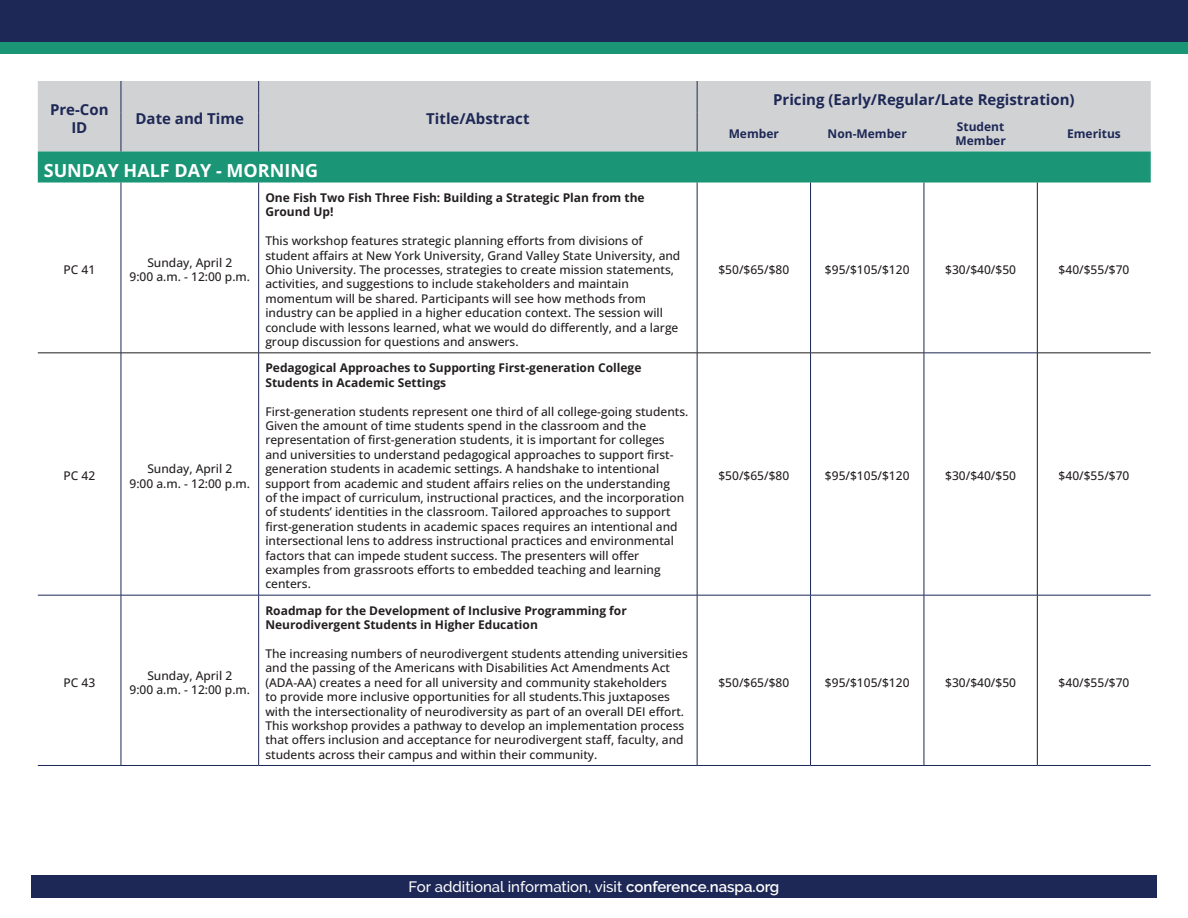
<style>
.page{position:relative;width:1188px;height:918px;background:#fff}
.page>*{position:absolute;margin:0;border:0;box-sizing:border-box;transform-origin:0 0}
.t1{font:700 18px "Open Sans";color:#fff}
.t2{font:700 15px "Open Sans";color:#1e2856}
.t3{font:500 15px "Raleway";color:#fff}
.t4{font:500 12px/14.4px "Open Sans";color:#231f20}
.t5{font:700 12px/14.4px "Open Sans";color:#231f20}
.t6{font:700 12px "Open Sans";color:#1e2856}
.s1{font-weight:600}
</style>
<div class="page">
<div style="left:31px;top:876px;width:1126px;height:22px;background:#1e2856"></div>
<div style="left:0;top:0;width:1188px;height:42px;background:#1e2856"></div>
<div style="left:0;top:42px;width:1188px;height:12px;background:#1a9575"></div>
<div style="left:38px;top:81px;width:1113px;height:70px;background:#d1d2d4"></div>
<div style="left:38px;top:151px;width:1113px;height:32px;background:#1a9575"></div>
<hr style="left:121px;top:81px;width:1px;height:31px;background:#1e2856">
<hr style="left:258px;top:81px;width:1px;height:31px;background:#1e2856">
<hr style="left:697px;top:81px;width:1px;height:31px;background:#1e2856">
<hr style="left:121px;top:112px;width:1px;height:39px;background:#1e2856">
<hr style="left:258px;top:112px;width:1px;height:39px;background:#1e2856">
<hr style="left:697px;top:112px;width:1px;height:39px;background:#1e2856">
<hr style="left:121px;top:183px;width:1px;height:170px;background:#1e2856">
<hr style="left:258px;top:183px;width:1px;height:170px;background:#1e2856">
<hr style="left:697px;top:183px;width:1px;height:170px;background:#1e2856">
<hr style="left:810px;top:183px;width:1px;height:170px;background:#1e2856">
<hr style="left:924px;top:183px;width:1px;height:170px;background:#1e2856">
<hr style="left:121px;top:353px;width:1px;height:242px;background:#1e2856">
<hr style="left:258px;top:353px;width:1px;height:242px;background:#1e2856">
<hr style="left:697px;top:353px;width:1px;height:242px;background:#1e2856">
<hr style="left:810px;top:353px;width:1px;height:242px;background:#1e2856">
<hr style="left:924px;top:353px;width:1px;height:242px;background:#1e2856">
<hr style="left:121px;top:595px;width:1px;height:170px;background:#1e2856">
<hr style="left:258px;top:595px;width:1px;height:170px;background:#1e2856">
<hr style="left:697px;top:595px;width:1px;height:170px;background:#1e2856">
<hr style="left:810px;top:595px;width:1px;height:170px;background:#1e2856">
<hr style="left:924px;top:595px;width:1px;height:170px;background:#1e2856">
<hr style="left:1037px;top:183px;width:1px;height:170px;background:#231f20">
<hr style="left:1037px;top:353px;width:1px;height:242px;background:#231f20">
<hr style="left:1037px;top:595px;width:1px;height:170px;background:#231f20">
<hr style="left:38px;top:353px;width:83px;height:1px;background:#231f20">
<hr style="left:121px;top:353px;width:138px;height:1px;background:#231f20">
<hr style="left:259px;top:353px;width:438px;height:1px;background:#231f20">
<hr style="left:697px;top:353px;width:114px;height:1px;background:#231f20">
<hr style="left:811px;top:353px;width:113px;height:1px;background:#231f20">
<hr style="left:1037px;top:353px;width:114px;height:1px;background:#231f20">
<hr style="left:924px;top:353px;width:113px;height:1px;background:#1e2856">
<hr style="left:38px;top:765px;width:83px;height:1px;background:#1e2856">
<hr style="left:121px;top:765px;width:138px;height:1px;background:#1e2856">
<hr style="left:259px;top:765px;width:438px;height:1px;background:#1e2856">
<hr style="left:697px;top:765px;width:114px;height:1px;background:#1e2856">
<hr style="left:811px;top:765px;width:113px;height:1px;background:#1e2856">
<hr style="left:924px;top:765px;width:113px;height:1px;background:#1e2856">
<hr style="left:1037px;top:765px;width:114px;height:1px;background:#1e2856">
<hr style="left:38px;top:595px;width:83px;height:1px;background:#1e2856">
<hr style="left:121px;top:595px;width:138px;height:1px;background:#1e2856">
<hr style="left:259px;top:595px;width:438px;height:1px;background:#1e2856">
<hr style="left:697px;top:595px;width:114px;height:1px;background:#1e2856">
<hr style="left:811px;top:595px;width:113px;height:1px;background:#1e2856">
<hr style="left:924px;top:595px;width:113px;height:1px;background:#1e2856">
<hr style="left:1037px;top:595px;width:114px;height:1px;background:#1e2856">
<p class="t2" style="left:50px;top:100px;width:60px">Pre-Con</p>
<p class="t2" style="left:71px;top:118px;width:18px">ID</p>
<p class="t2" style="left:136px;top:109px;width:110px">Date and Time</p>
<p class="t2" style="left:426px;top:109px;width:105px">Title/Abstract</p>
<p class="t1" style="left:44px;top:158px;width:276px">SUNDAY HALF DAY - MORNING</p>
<p class="t4" style="left:64px;top:262px;width:33px">PC 41</p>
<p class="t4" style="left:64px;top:469px;width:33px">PC 42</p>
<p class="t4" style="left:64px;top:675px;width:33px">PC 43</p>
<p class="t4" style="left:147px;top:255px;width:86px">Sunday, April 2</p>
<p class="t4" style="left:130px;top:269px;width:122px">9:00 a.m. - 12:00 p.m.</p>
<p class="t4" style="left:147px;top:461px;width:86px">Sunday, April 2</p>
<p class="t4" style="left:130px;top:476px;width:122px">9:00 a.m. - 12:00 p.m.</p>
<p class="t4" style="left:147px;top:668px;width:86px">Sunday, April 2</p>
<p class="t4" style="left:130px;top:682px;width:122px">9:00 a.m. - 12:00 p.m.</p>
<p class="t5" style="left:265px;top:190px;width:381px">One Fish Two Fish Three Fish: Building a Strategic Plan from the<br>Ground Up!</p>
<p class="t4" style="left:265px;top:233px;width:416px">This workshop features strategic planning efforts from divisions of student affairs at New York University, Grand Valley State University, and Ohio University. The processes, strategies to create mission statements, activities, and suggestions to include stakeholders and maintain momentum will be shared. Participants will see how methods from industry can be applied in a higher education context. The session will conclude with lessons learned, what we would do differently, and a large group discussion for questions and answers.</p>
<p class="t5" style="left:265px;top:361px;width:378px">Pedagogical Approaches to Supporting First-generation College<br>Students in Academic Settings</p>
<p class="t4" style="left:265px;top:404px;width:424px">First-generation students represent one third of all college-going students.<br>Given the amount of time students spend in the classroom and the representation of first-generation students, it is important for colleges and universities to understand pedagogical approaches to support first&shy;generation students in academic settings. A handshake to intentional support from academic and student affairs relies on the understanding<br>of the impact of curriculum, instructional practices, and the incorporation of students’ identities in the classroom. Tailored approaches to support first-generation students in academic spaces requires an intentional and intersectional lens to address instructional practices and environmental factors that can impede student success. The presenters will offer examples from grassroots efforts to embedded teaching and learning centers.</p>
<p class="t5" style="left:265px;top:603px;width:363px">Roadmap for the Development of Inclusive Programming for<br>Neurodivergent Students in Higher Education</p>
<p class="t4" style="left:265px;top:646px;width:424px">The increasing numbers of neurodivergent students attending universities and the passing of the Americans with Disabilities Act Amendments Act (ADA-AA) creates a need for all university and community stakeholders<br>to provide more inclusive opportunities for all students.This juxtaposes with the intersectionality of neurodiversity as part of an overall DEI effort.<br>This workshop provides a pathway to develop an implementation process that offers inclusion and acceptance for neurodivergent staff, faculty, and students across their campus and within their community.</p>
<p class="t2" style="left:773px;top:89px;width:303px">Pricing (Early/Regular/Late Registration)</p>
<p class="t6" style="left:729px;top:126px;width:52px">Member</p>
<p class="t6" style="left:828px;top:126px;width:81px">Non-Member</p>
<p class="t6" style="left:957px;top:118px;width:49px">Student</p>
<p class="t6" style="left:955px;top:133px;width:52px">Member</p>
<p class="t6" style="left:1067px;top:126px;width:55px">Emeritus</p>
<p class="t4" style="left:718px;top:262px;width:72px">$50/$65/$80</p>
<p class="t4" style="left:825px;top:262px;width:86px">$95/$105/$120</p>
<p class="t4" style="left:945px;top:262px;width:72px">$30/$40/$50</p>
<p class="t4" style="left:1059px;top:262px;width:72px">$40/$55/$70</p>
<p class="t4" style="left:718px;top:469px;width:72px">$50/$65/$80</p>
<p class="t4" style="left:825px;top:469px;width:86px">$95/$105/$120</p>
<p class="t4" style="left:945px;top:469px;width:72px">$30/$40/$50</p>
<p class="t4" style="left:1059px;top:469px;width:72px">$40/$55/$70</p>
<p class="t4" style="left:718px;top:675px;width:72px">$50/$65/$80</p>
<p class="t4" style="left:825px;top:675px;width:86px">$95/$105/$120</p>
<p class="t4" style="left:945px;top:675px;width:72px">$30/$40/$50</p>
<p class="t4" style="left:1059px;top:675px;width:72px">$40/$55/$70</p>
<p class="t3" style="left:409px;top:879px;width:372px">For additional information, visit <span class="s1">conference.naspa.org</span></p>
</div>
